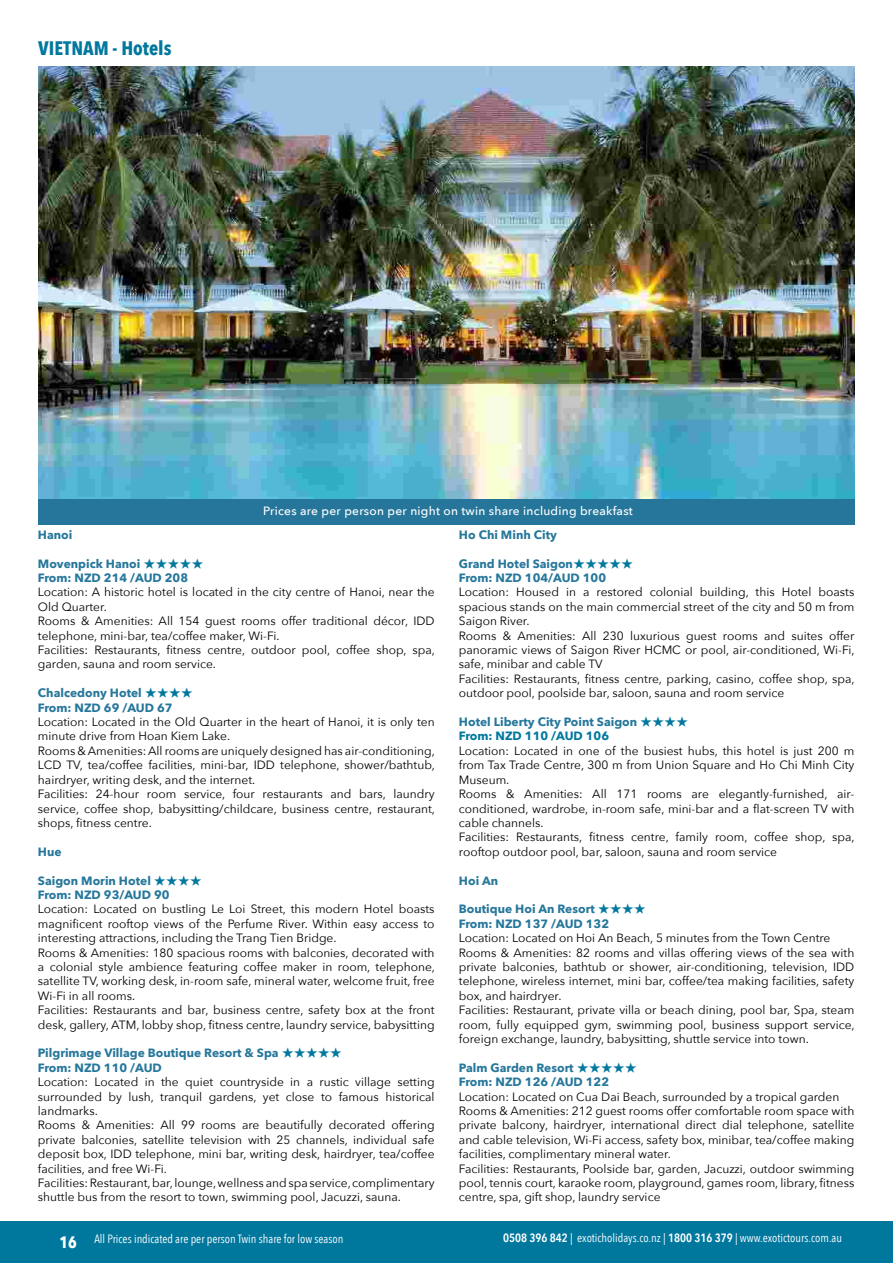
<style>
.page{position:relative;width:893px;height:1263px;background:#fff}
.page>*{position:absolute;margin:0;border:0;box-sizing:border-box;transform-origin:0 0}
.t1{font:700 19.5px "Avenir Next Condensed";color:#00789e}
.t2{font:700 16.5px "Avenir Next Condensed";color:#fff}
.t3{font:12px/14.4px "Avenir Next";color:#000}
.t4{font:700 12px/14.4px "Avenir Next";color:#26779b}
.t5{font:12px "Avenir Next Condensed";color:#fff}
.t6{font:500 12px "Avenir Next";letter-spacing:.02em;color:#fff}
.s1{font-family:"ST Heiti SC";font-weight:300;color:#00789e}
.s2{color:#00789e}
.s3{font-weight:600}
</style>
<div class="page">
<div style="left:0;top:1221px;width:893px;height:42px;background:#00789e"></div>
<img style="left:38px;top:66px;width:817px;height:434px">
<div style="left:38px;top:500px;width:817px;height:25px;background:#25769a"></div>
<h1 class="t1" style="left:38px;top:36px;width:135px">VIETNAM - Hotels</h1>
<p class="t6" style="left:263px;top:500px;width:371px">Prices are per person per night on twin share including breakfast</p>
<p class="t4" style="left:38px;top:527px;width:36px">Hanoi</p>
<p class="t4" style="left:38px;top:556px;width:167px">Movenpick Hanoi <span class="s1">★★★★★<br></span>From: NZD 214 /AUD 208</p>
<p class="t3" style="left:38px;top:585px;width:398px">Location: A historic hotel is located in the city centre of Hanoi, near the Old Quarter.<br>Rooms &amp; Amenities: All 154 guest rooms offer traditional décor, IDD telephone, mini-bar, tea/coffee maker, Wi-Fi.<br>Facilities: Restaurants, fitness centre, outdoor pool, coffee shop, spa, garden, sauna and room service.</p>
<p class="t4" style="left:38px;top:686px;width:156px">Chalcedony Hotel <span class="s1">★★★★<br></span>From: NZD 69 /AUD 67</p>
<p class="t3" style="left:38px;top:714px;width:399px">Location: Located in the Old Quarter in the heart of Hanoi, it is only ten minute drive from Hoan Kiem Lake.<br>Rooms &amp; Amenities: All rooms are uniquely designed has air-conditioning, LCD TV, tea/coffee facilities, mini-bar, IDD telephone, shower/bathtub, hairdryer, writing desk, and the internet.<br>Facilities: 24-hour room service, four restaurants and bars, laundry service, coffee shop, babysitting/childcare, business centre, restaurant, shops, fitness centre.</p>
<p class="t4" style="left:38px;top:844px;width:25px">Hue</p>
<p class="t4" style="left:38px;top:873px;width:165px">Saigon Morin Hotel <span class="s1">★★★★<br></span>From: NZD 93/AUD 90</p>
<p class="t3" style="left:38px;top:901px;width:399px">Location: Located on bustling Le Loi Street, this modern Hotel boasts magnificent rooftop views of the Perfume River. Within easy access to interesting attractions, including the Trang Tien Bridge.<br>Rooms &amp; Amenities: 180 spacious rooms with balconies, decorated with a colonial style ambience featuring coffee maker in room, telephone, satellite TV, working desk, in-room safe, mineral water, welcome fruit, free Wi-Fi in all rooms.<br>Facilities: Restaurants and bar, business centre, safety box at the front desk, gallery, ATM, lobby shop, fitness centre, laundry service, babysitting</p>
<p class="t4" style="left:38px;top:1046px;width:305px">Pilgrimage Village Boutique Resort &amp; Spa <span class="s1">★★★★★<br></span>From: NZD 110 /AUD</p>
<p class="t3" style="left:38px;top:1074px;width:398px">Location: Located in the quiet countryside in a rustic village setting surrounded by lush, tranquil gardens, yet close to famous historical landmarks.<br>Rooms &amp; Amenities: All 99 rooms are beautifully decorated offering private balconies, satellite television with 25 channels, individual safe deposit box, IDD telephone, mini bar, writing desk, hairdryer, tea/coffee facilities, and free Wi-Fi.<br>Facilities: Restaurant, bar, lounge, wellness and spa service, complimentary shuttle bus from the resort to town, swimming pool, Jacuzzi, sauna.</p>
<p class="t4" style="left:459px;top:527px;width:100px">Ho Chi Minh City</p>
<p class="t4" style="left:459px;top:556px;width:176px">Grand Hotel Saigon<span class="s1">★★★★★<br></span>From: NZD 104/AUD 100</p>
<p class="t3" style="left:459px;top:585px;width:397px">Location: Housed in a restored colonial building, this Hotel boasts spacious stands on the main commercial street of the city and 50 m from Saigon River.<br>Rooms &amp; Amenities: All 230 luxurious guest rooms and suites offer panoramic views of Saigon River HCMC or pool, air-conditioned, Wi-Fi, safe, minibar and cable TV<br>Facilities: Restaurants, fitness centre, parking, casino, coffee shop, spa, outdoor pool, poolside bar, saloon, sauna and room service</p>
<p class="t4" style="left:459px;top:714px;width:231px">Hotel Liberty City Point Saigon <span class="s1">★★★★<br></span><span class="s2">From: NZD 110 /AUD 106</span></p>
<p class="t3" style="left:459px;top:743px;width:397px">Location: Located in one of the busiest hubs, this hotel is just 200 m from Tax Trade Centre, 300 m from Union Square and Ho Chi Minh City Museum.<br>Rooms &amp; Amenities: All 171 rooms are elegantly-furnished, air&shy;conditioned, wardrobe, in-room safe, mini-bar and a flat-screen TV with cable channels.<br>Facilities: Restaurants, fitness centre, family room, coffee shop, spa, rooftop outdoor pool, bar, saloon, sauna and room service</p>
<p class="t4" style="left:459px;top:873px;width:41px">Hoi An</p>
<p class="t4" style="left:459px;top:902px;width:188px">Boutique Hoi An Resort <span class="s1">★★★★<br></span>From: NZD 137 /AUD 132</p>
<p class="t3" style="left:459px;top:930px;width:397px">Location: Located on Hoi An Beach, 5 minutes from the Town Centre Rooms &amp; Amenities: 82 rooms and villas offering views of the sea with private balconies, bathtub or shower, air-conditioning, television, IDD telephone, wireless internet, mini bar, coffee/tea making facilities, safety box, and hairdryer.<br>Facilities: Restaurant, private villa or beach dining, pool bar, Spa, steam room, fully equipped gym, swimming pool, business support service, foreign exchange, laundry, babysitting, shuttle service into town.</p>
<p class="t4" style="left:459px;top:1060px;width:179px">Palm Garden Resort <span class="s1">★★★★★<br></span>From: NZD 126 /AUD 122</p>
<p class="t3" style="left:459px;top:1089px;width:397px">Location: Located on Cua Dai Beach, surrounded by a tropical garden Rooms &amp; Amenities: 212 guest rooms offer comfortable room space with private balcony, hairdryer, international direct dial telephone, satellite and cable television, Wi-Fi access, safety box, minibar, tea/coffee making facilities, complimentary mineral water.<br>Facilities: Restaurants, Poolside bar, garden, Jacuzzi, outdoor swimming pool, tennis court, karaoke room, playground, games room, library, fitness centre, spa, gift shop, laundry service</p>
<h2 class="t2" style="left:60px;top:1232px;width:19px">16</h2>
<p class="t5" style="left:503px;top:1228px;width:341px"><span class="s3">0508 396 842</span> | exoticholidays.co.nz | <span class="s3">1800 316 379</span> | www.exotictours.com.au</p>
<p class="t5" style="left:94px;top:1229px;width:251px">All Prices indicated are per person Twin share for low season</p>
</div>
